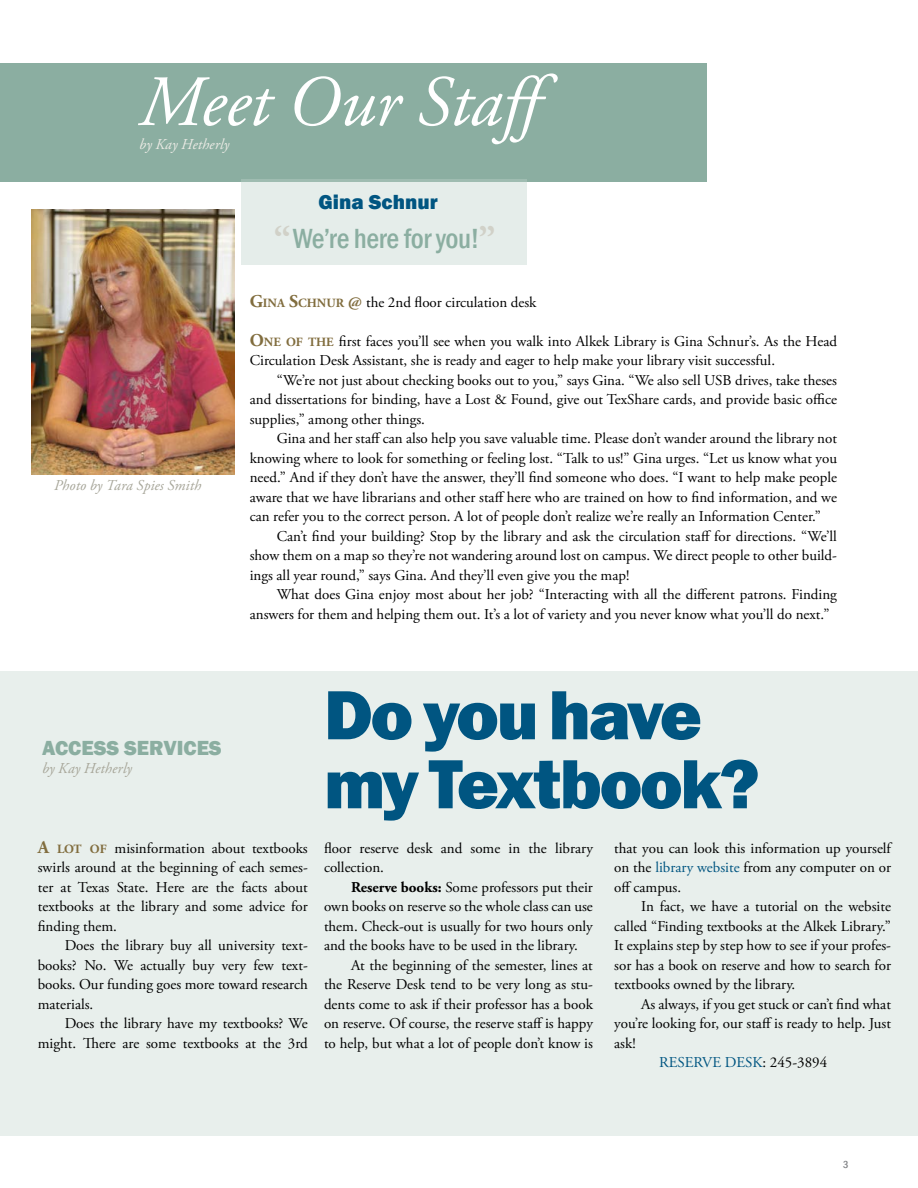
<style>
.page{position:relative;width:918px;height:1188px;background:#fff}
.page>*{position:absolute;margin:0;border:0;box-sizing:border-box;transform-origin:0 0}
.large_header{font:800 72px/69px "Franklin Gothic";letter-spacing:-.035em;color:#005581}
.garamond_header{font:italic 72px "Adobe Garamond Pro";letter-spacing:-.005em;color:#fff}
.call_out_copy{font:500 condensed 28.5px "Franklin Gothic";letter-spacing:-.015em;color:#8baea1}
.section_header{font:800 21px "Franklin Gothic";color:#8baea1}
.section_header-2{font:800 21px "Franklin Gothic";color:#005581}
.body_text{font:15px/19.5px "Adobe Garamond Pro";color:#000;text-align:justify}
.body_text_1st_paragr{font:15px/19.5px "Adobe Garamond Pro";color:#000;text-align:justify}
.byline{font:italic 15px "Adobe Garamond Pro";letter-spacing:.01em;color:#a7a699}
.body_text-2{font:15px "Adobe Garamond Pro";color:#005581}
.byline-2{font:italic 15px "Adobe Garamond Pro";letter-spacing:.01em;color:#ebebe5}
.t1{font:500 condensed 10.5px "Franklin Gothic";color:#808285}
.s1{font-family:"Adobe Garamond Pro";font-weight:700;font-stretch:normal;font-size:36px;color:#d1d1c8}
.s2{font-weight:700;font-size:18px;color:#816d3e}
.s3{font-weight:700;font-size:12.6px;color:#816d3e}
.s4{font-weight:700}
.s5{color:#005581}
.s6{color:#000}
</style>
<div class="page">
<div style="left:0;top:672px;width:918px;height:464px;background:#e8efec"></div>
<div style="left:0;top:63px;width:706px;height:118px;background:#8baea1"></div>
<div style="left:241px;top:179px;width:286px;height:86px;background:#e5edea"></div>
<img style="left:31px;top:210px;width:203px;height:264px">
<h1 class="garamond_header" style="left:139px;top:59px;width:430px">Meet Our Staff</h1>
<p class="byline-2" style="left:139px;top:135px;width:91px">by Kay Hetherly</p>
<p class="byline" style="left:54px;top:477px;width:149px">Photo by Tara Spies Smith</p>
<p class="section_header" style="left:42px;top:735px;width:181px">ACCESS SERVICES</p>
<p class="byline" style="left:42px;top:760px;width:91px">by Kay Hetherly</p>
<p class="section_header-2" style="left:319px;top:189px;width:121px">Gina Schnur</p>
<h4 class="call_out_copy" style="left:274px;top:220px;width:223px"><span class="s1">“</span> We’re here for you!<span class="s1">”</span></h4>
<p class="body_text_1st_paragr" style="left:250px;top:293px;width:288px"><span class="s2">G</span><span class="s3">INA</span> <span class="s2">S</span><span class="s3">CHNUR</span> <span class="s2">@</span> the 2nd floor circulation desk</p>
<p class="body_text_1st_paragr" style="left:250px;top:332px;width:589px"><span class="s2">O</span><span class="s3">NE OF THE</span> first faces you’ll see when you walk into Alkek Library is Gina Schnur’s. As the Head<br>Circulation Desk Assistant, she is ready and eager to help make your library visit successful.</p>
<p class="body_text" style="left:250px;top:371px;width:589px;text-indent:27px">“We’re not just about checking books out to you,” says Gina. “We also sell USB drives, take theses and dissertations for binding, have a Lost &amp; Found, give out TexShare cards, and provide basic office supplies,” among other things.</p>
<p class="body_text" style="left:250px;top:429px;width:589px;text-indent:27px">Gina and her staff can also help you save valuable time. Please don’t wander around the library not knowing where to look for something or feeling lost. “Talk to us!” Gina urges. “Let us know what you need.” And if they don’t have the answer, they’ll find someone who does. “I want to help make people aware that we have librarians and other staff here who are trained on how to find information, and we can refer you to the correct person. A lot of people don’t realize we’re really an Information Center.”</p>
<p class="body_text" style="left:250px;top:527px;width:589px;text-indent:27px">Can’t find your building? Stop by the library and ask the circulation staff for directions. “We’ll show them on a map so they’re not wandering around lost on campus. We direct people to other build&shy;ings all year round,” says Gina. And they’ll even give you the map!</p>
<p class="body_text" style="left:250px;top:585px;width:589px;text-indent:27px">What does Gina enjoy most about her job? “Interacting with all the different patrons. Finding answers for them and helping them out. It’s a lot of variety and you never know what you’ll do next.”</p>
<h1 class="large_header" style="left:324px;top:680px;width:437px">Do you have my Textbook?</h1>
<p class="body_text_1st_paragr" style="left:38px;top:839px;width:272px"><span class="s2">A</span> <span class="s3">LOT OF</span> misinformation about textbooks swirls around at the beginning of each semes&shy;ter at Texas State. Here are the facts about textbooks at the library and some advice for finding them.</p>
<p class="body_text" style="left:38px;top:936px;width:272px;text-indent:27px">Does the library buy all university text&shy;books? No. We actually buy very few text&shy;books. Our funding goes more toward research materials.</p>
<p class="body_text" style="left:38px;top:1014px;width:272px;text-align:right">Does the library have my textbooks? We might. There are some textbooks at the 3rd</p>
<p class="body_text" style="left:324px;top:839px;width:270px">floor reserve desk and some in the library collection.</p>
<p class="body_text" style="left:324px;top:878px;width:270px;text-indent:27px"><span class="s4">Reserve books:</span> Some professors put their own books on reserve so the whole class can use them. Check-out is usually for two hours only and the books have to be used in the library.</p>
<p class="body_text" style="left:324px;top:956px;width:270px;text-indent:27px">At the beginning of the semester, lines at the Reserve Desk tend to be very long as stu&shy;dents come to ask if their professor has a book on reserve. Of course, the reserve staff is happy to help, but what a lot of people don’t know is</p>
<p class="body_text" style="left:614px;top:839px;width:278px">that you can look this information up yourself on the <span class="s5">library website</span> from any computer on or off campus.</p>
<p class="body_text" style="left:614px;top:897px;width:278px;text-indent:27px">In fact, we have a tutorial on the website called “Finding textbooks at the Alkek Library.” It explains step by step how to see if your profes&shy;sor has a book on reserve and how to search for textbooks owned by the library.</p>
<p class="body_text" style="left:614px;top:995px;width:278px;text-indent:27px">As always, if you get stuck or can’t find what you’re looking for, our staff is ready to help. Just ask!</p>
<p class="body_text-2" style="left:659px;top:1053px;width:170px">RESERVE DESK<span class="s6">: 245-3894</span></p>
<p class="t1" style="left:843px;top:1158px;width:7px">3</p>
</div>
